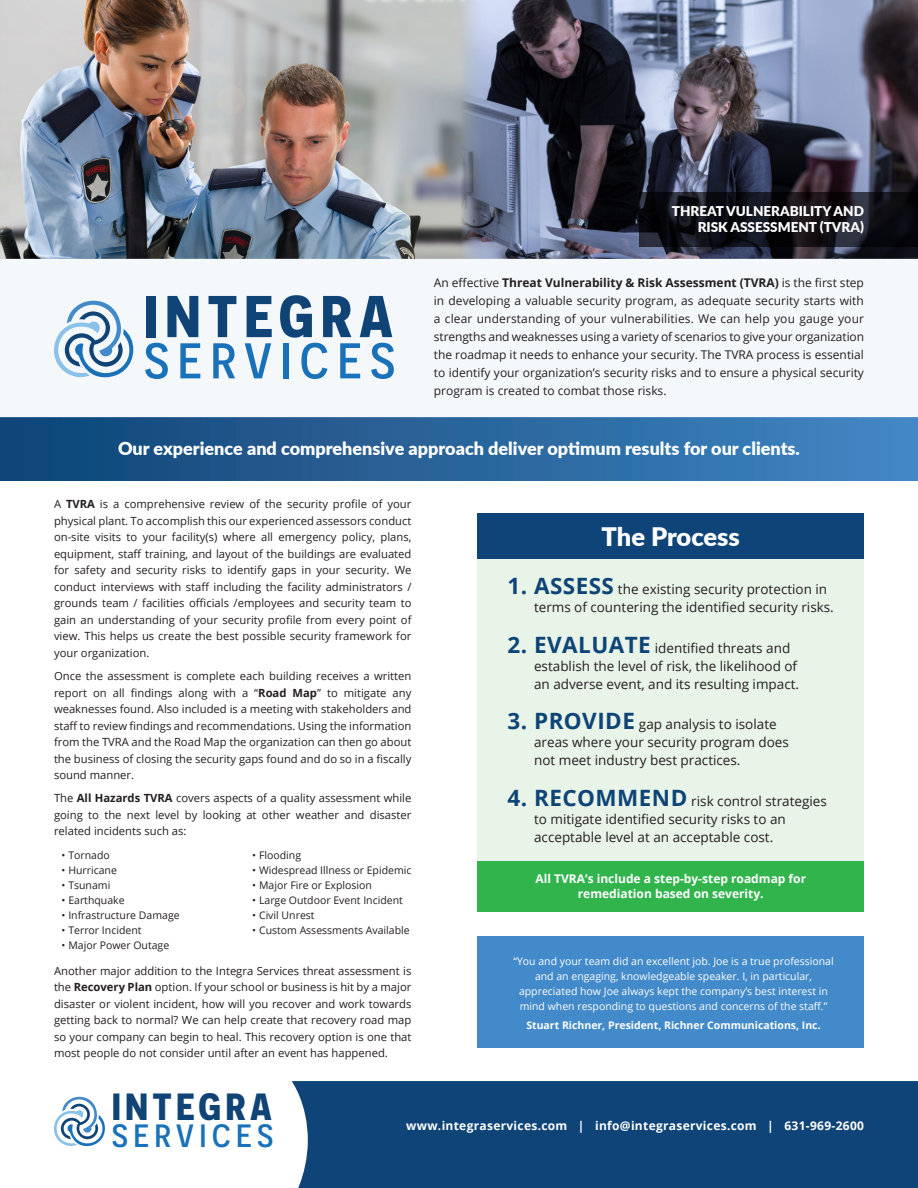
<style>
.page{position:relative;width:918px;height:1188px;background:#fff}
.page>*{position:absolute;margin:0;border:0;box-sizing:border-box;transform-origin:0 0}
.t1{font:700 58.8px "Novecentosansnarrow";letter-spacing:.1em;color:#104477;scale:1.1 1}
.t2{font:500 50.1px "Novecentosansnarrow";letter-spacing:.15em;color:#1871b9;scale:1.1 1}
.t3{font:700 37.8px "Novecentosansnarrow";letter-spacing:.1em;color:#104477;scale:1.1 1}
.t4{font:500 32.25px "Novecentosansnarrow";letter-spacing:.15em;color:#1871b9;scale:1.1 1}
.t5{font:900 25.5px "Lato";letter-spacing:-.005em;color:#fff}
.t6{font:900 18px "Lato";color:#fff}
.t7{font:13.5px/18px "Open Sans";color:#231f20}
.t8{font:900 13.5px/16.2px "Lato";color:#fff;text-align:right}
.t9{font:12px/18px "Open Sans";color:#231f20;text-align:justify}
.t10{font:700 12px/14.4px "Open Sans";color:#fff;text-align:center}
.t11{font:700 12px "Open Sans";letter-spacing:.025em;color:#fff}
.t12{font:11.25px/16.5px "Open Sans";color:#231f20;text-align:justify}
.t13{font:10.5px "Open Sans";color:#231f20}
.t14{font:10.5px/15px "Open Sans";color:#fff;text-align:center}
.t15{font:700 10.5px "Open Sans";color:#fff}
.s1{font-weight:700}
.s2{font-weight:700;font-size:22.5px;color:#0e4477}
</style>
<div class="page">
<img style="left:487px;top:0;width:431px;height:258px">
<img style="left:0;top:0;width:487px;height:258px">
<div style="left:0;top:417px;width:918px;height:63px;background:linear-gradient(to right,#0f4475,#4386c3)"></div>
<div style="left:0;top:258px;width:918px;height:159px;background:#f5f8fb"></div>
<svg style="left:639px;top:192px;width:279px;height:54px;background:#121218"></svg>
<div style="left:478px;top:936px;width:386px;height:112px;background:#428ac9"></div>
<div style="left:292px;top:1081px;width:626px;height:107px;background:#0e4477"></div>
<svg style="left:54px;top:1097px;width:51px;height:49px"></svg>
<svg style="left:54px;top:301px;width:79px;height:77px"></svg>
<div style="left:478px;top:553px;width:386px;height:319px;background:#e9f4e8"></div>
<div style="left:478px;top:513px;width:386px;height:46px;background:#0e4477"></div>
<div style="left:478px;top:862px;width:386px;height:50px;background:#31b44c"></div>
<p class="t1" style="left:144px;top:281px;width:228px">INTEGRA</p>
<p class="t2" style="left:144px;top:332px;width:230px">SERVICES</p>
<p class="t8" style="left:672px;top:203px;width:194px">THREAT VULNERABILITY AND<br>RISK ASSESSMENT (TVRA)</p>
<p class="t9" style="left:434px;top:274px;width:432px">An effective <span class="s1">Threat Vulnerability &amp; Risk Assessment (TVRA)</span> is the first step in developing a valuable security program, as adequate security starts with a clear understanding of your vulnerabilities. We can help you gauge your strengths and weaknesses using a variety of scenarios to give your organization the roadmap it needs to enhance your security. The TVRA process is essential to identify your organization’s security risks and to ensure a physical security program is created to combat those risks.</p>
<p class="t6" style="left:118px;top:434px;width:683px">Our experience and comprehensive approach deliver optimum results for our clients.</p>
<p class="t12" style="left:54px;top:496px;width:359px">A <span class="s1">TVRA</span> is a comprehensive review of the security profile of your physical plant. To accomplish this our experienced assessors conduct on-site visits to your facility(s) where all emergency policy, plans, equipment, staff training, and layout of the buildings are evaluated for safety and security risks to identify gaps in your security. We conduct interviews with staff including the facility administrators / grounds team / facilities officials /employees and security team to gain an understanding of your security profile from every point of view. This helps us create the best possible security framework for your organization.</p>
<p class="t12" style="left:54px;top:668px;width:359px">Once the assessment is complete each building receives a written report on all findings along with a “<span class="s1">Road Map</span>” to mitigate any weaknesses found. Also included is a meeting with stakeholders and staff to review findings and recommendations. Using the information from the TVRA and the Road Map the organization can then go about the business of closing the security gaps found and do so in a fiscally sound manner.</p>
<p class="t12" style="left:54px;top:790px;width:359px">The <span class="s1">All Hazards TVRA</span> covers aspects of a quality assessment while going to the next level by looking at other weather and disaster related incidents such as:</p>
<p class="t13" style="left:62px;top:848px;width:50px">• Tornado</p>
<p class="t13" style="left:62px;top:863px;width:57px">• Hurricane</p>
<p class="t13" style="left:62px;top:878px;width:50px">• Tsunami</p>
<p class="t13" style="left:62px;top:893px;width:64px">• Earthquake</p>
<p class="t13" style="left:62px;top:908px;width:120px">• Infrastructure Damage</p>
<p class="t13" style="left:62px;top:923px;width:81px">• Terror Incident</p>
<p class="t13" style="left:62px;top:938px;width:109px">• Major Power Outage</p>
<p class="t13" style="left:252px;top:848px;width:50px">• Flooding</p>
<p class="t13" style="left:252px;top:863px;width:161px">• Widespread Illness or Epidemic</p>
<p class="t13" style="left:252px;top:878px;width:121px">• Major Fire or Explosion</p>
<p class="t13" style="left:252px;top:893px;width:152px">• Large Outdoor Event Incident</p>
<p class="t13" style="left:252px;top:908px;width:64px">• Civil Unrest</p>
<p class="t13" style="left:252px;top:923px;width:159px">• Custom Assessments Available</p>
<p class="t12" style="left:54px;top:962px;width:359px">Another major addition to the Integra Services threat assessment is the <span class="s1">Recovery Plan</span> option. If your school or business is hit by a major disaster or violent incident, how will you recover and work towards getting back to normal? We can help create that recovery road map so your company can begin to heal. This recovery option is one that most people do not consider until after an event has happened.</p>
<p class="t5" style="left:602px;top:517px;width:140px">The Process</p>
<p class="t7" style="left:534px;top:580px;width:301px;text-indent:-26px"><span class="s2">1. ASSESS</span> the existing security protection in terms of countering the identified security risks.</p>
<p class="t7" style="left:534px;top:639px;width:267px;text-indent:-26px"><span class="s2">2. EVALUATE</span> identified threats and establish the level of risk, the likelihood of an adverse event, and its resulting impact.</p>
<p class="t7" style="left:534px;top:715px;width:256px;text-indent:-26px"><span class="s2">3. PROVIDE</span> gap analysis to isolate areas where your security program does not meet industry best practices.</p>
<p class="t7" style="left:534px;top:792px;width:294px;text-indent:-26px"><span class="s2">4. RECOMMEND</span> risk control strategies to mitigate identified security risks to an acceptable level at an acceptable cost.</p>
<p class="t10" style="left:535px;top:871px;width:272px">All TVRA’s include a step-by-step roadmap for remediation based on severity.</p>
<p class="t14" style="left:513px;top:953px;width:322px">“You and your team did an excellent job. Joe is a true professional and an engaging, knowledgeable speaker. I, in particular, appreciated how Joe always kept the company’s best interest in mind when responding to questions and concerns of the staff.”</p>
<p class="t15" style="left:526px;top:1018px;width:296px">Stuart Richner, President, Richner Communications, Inc.</p>
<p class="t3" style="left:112px;top:1084px;width:147px">INTEGRA</p>
<p class="t4" style="left:112px;top:1117px;width:148px">SERVICES</p>
<p class="t11" style="left:406px;top:1117px;width:459px">www.integraservices.com | info@integraservices.com | 631-969-2600</p>
</div>
